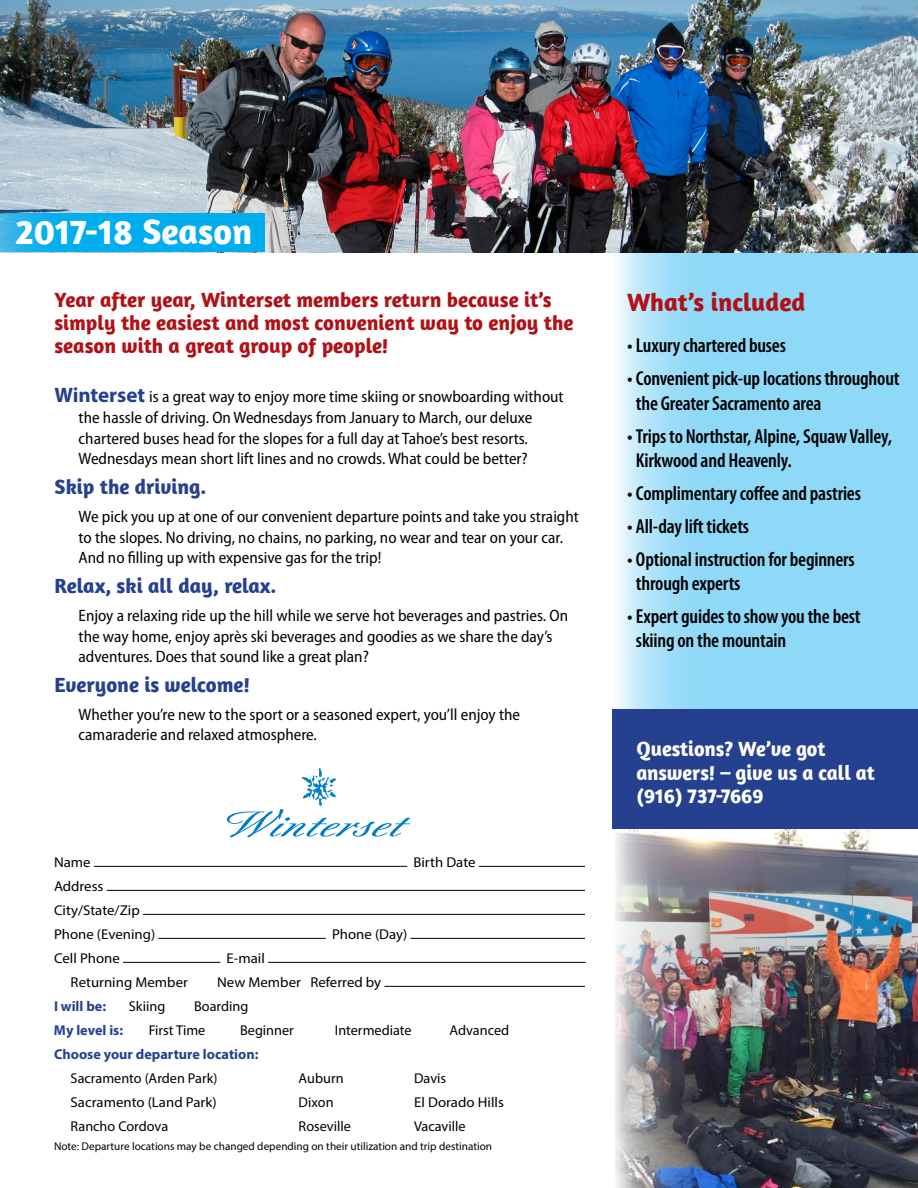
<style>
.page{position:relative;width:918px;height:1188px;background:#fff}
.page>*{position:absolute;margin:0;border:0;box-sizing:border-box;transform-origin:0 0}
.t1{font:700 36px "Amaranth";color:#fff}
.t2{font:700 25.5px "Amaranth";color:#b11116}
.t3{font:700 21px/23.1px "Amaranth";color:#b11116}
.t4{font:700 21px "Amaranth";color:#25408f}
.t5{font:700 21px/23.1px "Amaranth";color:#fff}
.t6{font:600 condensed 20.25px/24.3px "Myriad Pro";letter-spacing:-.01em;color:#000}
.t7{font:semi-condensed 16.5px/20.7px "Myriad Pro";color:#000}
.t8{font:14.25px/24px "Myriad Pro";color:#000;scale:1.04 1}
.t9{font:14.25px "Myriad Pro";color:#000}
.t10{font:700 14.25px "Myriad Pro";color:#25408f}
.t11{font:11.25px "Myriad Pro";color:#000}
.s1{font-weight:700;font-stretch:normal;font-size:21px;color:#25408f}
</style>
<div class="page">
<svg style="left:612px;top:252px;width:306px;height:458px;background:#99dbf7"></svg>
<img style="left:615px;top:829px;width:303px;height:359px">
<hr style="left:94px;top:866px;width:313px;height:1px;background:#000">
<hr style="left:479px;top:866px;width:106px;height:1px;background:#000">
<hr style="left:107px;top:890px;width:478px;height:1px;background:#000">
<hr style="left:143px;top:914px;width:442px;height:1px;background:#000">
<hr style="left:158px;top:938px;width:168px;height:1px;background:#000">
<hr style="left:411px;top:938px;width:174px;height:1px;background:#000">
<hr style="left:123px;top:962px;width:97px;height:1px;background:#000">
<hr style="left:268px;top:962px;width:318px;height:1px;background:#000">
<hr style="left:384px;top:986px;width:201px;height:1px;background:#000">
<div style="left:612px;top:710px;width:306px;height:119px;background:#25408f"></div>
<svg style="left:227px;top:768px;width:183px;height:69px"></svg>
<img style="left:0;top:0;width:918px;height:252px">
<svg style="left:0;top:213px;width:265px;height:39px;background:#07aeed"></svg>
<h1 class="t1" style="left:16px;top:209px;width:238px">2017-18 Season</h1>
<p class="t3" style="left:54px;top:288px;width:521px">Year after year, Winterset members return because it’s simply the easiest and most convenient way to enjoy the season with a great group of people!</p>
<p class="t7" style="left:79px;top:387px;width:487px;text-indent:-24px"><span class="s1">Winterset</span> is a great way to enjoy more time skiing or snowboarding without the hassle of driving. On Wednesdays from January to March, our deluxe chartered buses head for the slopes for a full day at Tahoe’s best resorts.<br>Wednesdays mean short lift lines and no crowds. What could be better?</p>
<p class="t4" style="left:55px;top:473px;width:153px">Skip the driving.</p>
<p class="t7" style="left:79px;top:506px;width:502px">We pick you up at one of our convenient departure points and take you straight to the slopes. No driving, no chains, no parking, no wear and tear on your car.<br>And no filling up with expensive gas for the trip!</p>
<p class="t4" style="left:55px;top:572px;width:223px">Relax, ski all day, relax.</p>
<p class="t7" style="left:79px;top:605px;width:491px">Enjoy a relaxing ride up the hill while we serve hot beverages and pastries. On the way home, enjoy après ski beverages and goodies as we share the day’s adventures. Does that sound like a great plan?</p>
<p class="t4" style="left:55px;top:671px;width:197px">Everyone is welcome!</p>
<p class="t7" style="left:79px;top:704px;width:443px">Whether you’re new to the sport or a seasoned expert, you’ll enjoy the camaraderie and relaxed atmosphere.</p>
<p class="t8" style="left:54px;top:850px;width:37px">Name</p>
<p class="t8" style="left:413px;top:850px;width:61px">Birth Date</p>
<p class="t8" style="left:54px;top:874px;width:99px">Address<br>City/State/Zip<br>Phone (Evening)</p>
<p class="t8" style="left:332px;top:922px;width:74px">Phone (Day)</p>
<p class="t8" style="left:54px;top:946px;width:65px">Cell Phone</p>
<p class="t8" style="left:227px;top:946px;width:38px">E-mail</p>
<p class="t8" style="left:71px;top:970px;width:114px">Returning Member</p>
<p class="t8" style="left:217px;top:970px;width:159px">New Member Referred by</p>
<p class="t10" style="left:54px;top:997px;width:54px">I will be:</p>
<p class="t9" style="left:129px;top:997px;width:38px">Skiing</p>
<p class="t9" style="left:194px;top:997px;width:56px">Boarding</p>
<p class="t10" style="left:54px;top:1021px;width:71px">My level is:</p>
<p class="t9" style="left:149px;top:1021px;width:58px">First Time</p>
<p class="t9" style="left:240px;top:1021px;width:55px">Beginner</p>
<p class="t9" style="left:335px;top:1021px;width:78px">Intermediate</p>
<p class="t9" style="left:450px;top:1021px;width:61px">Advanced</p>
<p class="t10" style="left:54px;top:1045px;width:206px">Choose your departure location:</p>
<p class="t9" style="left:71px;top:1069px;width:148px">Sacramento (Arden Park)</p>
<p class="t9" style="left:299px;top:1069px;width:46px">Auburn</p>
<p class="t9" style="left:414px;top:1069px;width:34px">Davis</p>
<p class="t8" style="left:71px;top:1090px;width:142px">Sacramento (Land Park)</p>
<p class="t9" style="left:299px;top:1093px;width:36px">Dixon</p>
<p class="t8" style="left:414px;top:1090px;width:88px">El Dorado Hills</p>
<p class="t9" style="left:71px;top:1117px;width:99px">Rancho Cordova</p>
<p class="t9" style="left:299px;top:1117px;width:54px">Roseville</p>
<p class="t9" style="left:414px;top:1117px;width:53px">Vacaville</p>
<p class="t11" style="left:54px;top:1139px;width:440px">Note: Departure locations may be changed depending on their utilization and trip destination</p>
<h2 class="t2" style="left:627px;top:286px;width:180px">What’s included</h2>
<p class="t6" style="left:627px;top:334px;width:161px">• Luxury chartered buses</p>
<p class="t6" style="left:636px;top:367px;width:265px;text-indent:-9px">• Convenient pick-up locations throughout the Greater Sacramento area</p>
<p class="t6" style="left:636px;top:424px;width:258px;text-indent:-9px">• Trips to Northstar, Alpine, Squaw Valley,<br>Kirkwood and Heavenly.</p>
<p class="t6" style="left:627px;top:481px;width:236px">• Complimentary coffee and pastries</p>
<p class="t6" style="left:627px;top:514px;width:124px">• All-day lift tickets</p>
<p class="t6" style="left:636px;top:547px;width:220px;text-indent:-9px">• Optional instruction for beginners through experts</p>
<p class="t6" style="left:636px;top:604px;width:226px;text-indent:-9px">• Expert guides to show you the best skiing on the mountain</p>
<p class="t5" style="left:636px;top:737px;width:240px">Questions? We’ve got answers! – give us a call at (916) 737-7669</p>
</div>
